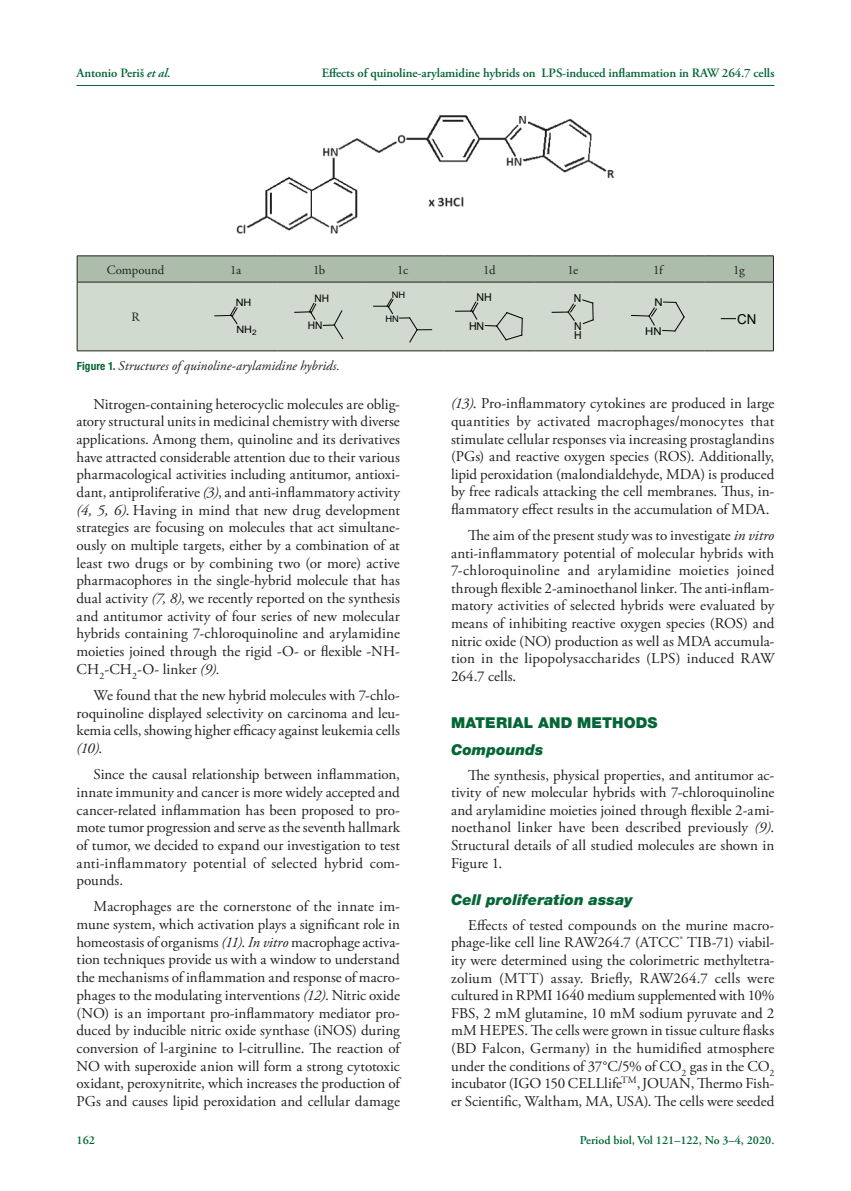
<style>
.page{position:relative;width:851px;height:1191px;background:#fff}
.page>*{position:absolute;margin:0;border:0;box-sizing:border-box;transform-origin:0 0}
.t1{font:15px/17.7px "Adobe Garamond Pro";letter-spacing:.005em;color:#231f20;text-align:justify}
.t2{font:italic 900 15px "Helvetica Neue LT Pro";letter-spacing:.005em;color:#046636}
.t3{font:900 15px "Helvetica Neue LT Pro";letter-spacing:.01em;color:#046636}
.t4{font:13.65px "Arial";color:#000001}
.t5{font:italic 13.5px "Adobe Garamond Pro";letter-spacing:.005em;color:#231f20}
.t6{font:600 12.75px "Adobe Garamond Pro";letter-spacing:-.01em;color:#046636}
.t7{font:12.75px "Adobe Garamond Pro";letter-spacing:-.015em;color:#231f20}
.t8{font:600 12px "Adobe Garamond Pro";color:#046636}
.t9{font:10.95px "Arial";color:#000001}
.t10{font:10.95px/9.1px "Arial";color:#000001;scale:.96 1}
.t11{font:10.65px "Arial";color:#000001;scale:1.06 1}
.t12{font:10.35px "Arial";color:#000001}
.t13{font:10.2px "Arial";color:#000001;scale:1.07 1}
.t14{font:9px "Arial";color:#000001;scale:1.04 1}
.s1{font-style:italic}
.s2{font-family:"Helvetica Neue LT Pro";font-weight:700;font-style:normal;font-stretch:condensed;font-size:11.25px;color:#046636}
</style>
<div class="page">
<hr style="left:77px;top:85px;width:697px;height:1px;background:#046636">
<img style="left:236px;top:115px;width:378px;height:119px">
<div style="left:78px;top:283px;width:695px;height:67px;background:#d0dacf"></div>
<hr style="left:77px;top:282px;width:117px;height:1px;background:#231f20">
<hr style="left:194px;top:282px;width:83px;height:1px;background:#231f20">
<hr style="left:277px;top:282px;width:84px;height:1px;background:#231f20">
<hr style="left:361px;top:282px;width:83px;height:1px;background:#231f20">
<hr style="left:444px;top:282px;width:90px;height:1px;background:#231f20">
<hr style="left:534px;top:282px;width:77px;height:1px;background:#231f20">
<hr style="left:611px;top:282px;width:93px;height:1px;background:#231f20">
<hr style="left:704px;top:282px;width:69px;height:1px;background:#231f20">
<svg style="left:77px;top:256px;width:697px;height:26px;background:#a7b9a6"></svg>
<hr style="left:77px;top:282px;width:1px;height:69px;background:#231f20">
<hr style="left:773px;top:282px;width:1px;height:69px;background:#231f20">
<hr style="left:77px;top:350px;width:117px;height:1px;background:#231f20">
<hr style="left:194px;top:350px;width:83px;height:1px;background:#231f20">
<hr style="left:277px;top:350px;width:84px;height:1px;background:#231f20">
<hr style="left:361px;top:350px;width:83px;height:1px;background:#231f20">
<hr style="left:444px;top:350px;width:90px;height:1px;background:#231f20">
<hr style="left:534px;top:350px;width:77px;height:1px;background:#231f20">
<hr style="left:611px;top:350px;width:93px;height:1px;background:#231f20">
<hr style="left:704px;top:350px;width:69px;height:1px;background:#231f20">
<svg style="left:214px;top:306px;width:24px;height:19px"></svg>
<svg style="left:294px;top:302px;width:22px;height:18px"></svg>
<svg style="left:323px;top:310px;width:21px;height:30px"></svg>
<svg style="left:373px;top:298px;width:58px;height:45px;background:#c8d1c7"></svg>
<svg style="left:455px;top:301px;width:23px;height:19px"></svg>
<svg style="left:484px;top:311px;width:39px;height:30px"></svg>
<svg style="left:552px;top:299px;width:42px;height:25px"></svg>
<svg style="left:630px;top:301px;width:55px;height:31px;background:#c2cbc1"></svg>
<svg style="left:721px;top:318px;width:14px;height:1px"></svg>
<p class="t6" style="left:77px;top:65px;width:95px">Antonio Periš <span class="s1">et al.</span></p>
<p class="t6" style="left:322px;top:65px;width:454px">Effects of quinoline-arylamidine hybrids on LPS-induced inflammation in RAW 264.7 cells</p>
<p class="t7" style="left:107px;top:262px;width:59px">Compound</p>
<p class="t7" style="left:230px;top:262px;width:13px">1a</p>
<p class="t7" style="left:313px;top:262px;width:14px">1b</p>
<p class="t7" style="left:397px;top:262px;width:12px">1c</p>
<p class="t7" style="left:483px;top:262px;width:14px">1d</p>
<p class="t7" style="left:567px;top:262px;width:12px">1e</p>
<p class="t7" style="left:653px;top:262px;width:11px">1f</p>
<p class="t7" style="left:733px;top:262px;width:13px">1g</p>
<p class="t7" style="left:131px;top:309px;width:10px">R</p>
<p class="t13" style="left:236px;top:322px;width:20px">NH<sub>2</sub></p>
<p class="t14" style="left:392px;top:288px;width:14px">NH</p>
<p class="t9" style="left:476px;top:289px;width:17px">NH</p>
<p class="t12" style="left:314px;top:291px;width:16px">NH</p>
<p class="t10" style="left:573px;top:294px;width:9px">N</p>
<p class="t11" style="left:654px;top:295px;width:9px">N</p>
<p class="t11" style="left:645px;top:323px;width:17px">HN</p>
<p class="t13" style="left:236px;top:295px;width:16px">NH</p>
<p class="t4" style="left:737px;top:310px;width:21px">CN</p>
<p class="t14" style="left:385px;top:312px;width:14px">HN</p>
<p class="t10" style="left:574px;top:321px;width:9px">N<br>H</p>
<p class="t9" style="left:469px;top:318px;width:17px">HN</p>
<p class="t12" style="left:308px;top:319px;width:16px">HN</p>
<p class="t5" style="left:77px;top:358px;width:264px"><span class="s2">Figure 1.</span> Structures of quinoline-arylamidine hybrids.</p>
<p class="t1" style="left:77px;top:395px;width:325px;text-indent:17px">Nitrogen-containing heterocyclic molecules are oblig&shy;atory structural units in medicinal chemistry with diverse applications. Among them, quinoline and its derivatives have attracted considerable attention due to their various pharmacological activities including antitumor, antioxi&shy;dant, antiproliferative <span class="s1">(3)</span>, and anti-inflammatory activity <span class="s1">(4, 5, 6)</span>. Having in mind that new drug development strategies are focusing on molecules that act simultane&shy;ously on multiple targets, either by a combination of at least two drugs or by combining two (or more) active pharmacophores in the single-hybrid molecule that has dual activity <span class="s1">(7, 8)</span>, we recently reported on the synthesis and antitumor activity of four series of new molecular hybrids containing 7-chloroquinoline and arylamidine moieties joined through the rigid -O- or flexible -NH-CH<sub>2</sub>-CH<sub>2</sub>-O- linker <span class="s1">(9).</span></p>
<p class="t1" style="left:77px;top:687px;width:325px;text-indent:17px">We found that the new hybrid molecules with 7-chlo&shy;roquinoline displayed selectivity on carcinoma and leu&shy;kemia cells, showing higher efficacy against leukemia cells <span class="s1">(10)</span>.</p>
<p class="t1" style="left:77px;top:766px;width:325px;text-indent:17px">Since the causal relationship between inflammation, innate immunity and cancer is more widely accepted and cancer-related inflammation has been proposed to pro&shy;mote tumor progression and serve as the seventh hallmark of tumor, we decided to expand our investigation to test anti-inflammatory potential of selected hybrid com&shy;pounds.</p>
<p class="t1" style="left:77px;top:898px;width:325px;text-indent:17px">Macrophages are the cornerstone of the innate im&shy;mune system, which activation plays a significant role in homeostasis of organisms <span class="s1">(11)</span>. <span class="s1">In vitro</span> macrophage activa&shy;tion techniques provide us with a window to understand the mechanisms of inflammation and response of macro&shy;phages to the modulating interventions <span class="s1">(12)</span>. Nitric oxide (NO) is an important pro-inflammatory mediator pro&shy;duced by inducible nitric oxide synthase (iNOS) during conversion of l-arginine to l-citrulline. The reaction of NO with superoxide anion will form a strong cytotoxic oxidant, peroxynitrite, which increases the production of PGs and causes lipid peroxidation and cellular damage</p>
<p class="t1" style="left:451px;top:395px;width:325px"><span class="s1">(13)</span>. Pro-inflammatory cytokines are produced in large quantities by activated macrophages/monocytes that stimulate cellular responses via increasing prostaglandins (PGs) and reactive oxygen species (ROS). Additionally, lipid peroxidation (malondialdehyde, MDA) is produced by free radicals attacking the cell membranes. Thus, in&shy;flammatory effect results in the accumulation of MDA.</p>
<p class="t1" style="left:451px;top:527px;width:325px;text-indent:17px">The aim of the present study was to investigate <span class="s1">in vitro </span>anti-inflammatory potential of molecular hybrids with 7-chloroquinoline and arylamidine moieties joined through flexible 2-aminoethanol linker. The anti-inflam&shy;matory activities of selected hybrids were evaluated by means of inhibiting reactive oxygen species (ROS) and nitric oxide (NO) production as well as MDA accumula&shy;tion in the lipopolysaccharides (LPS) induced RAW 264.7 cells.</p>
<p class="t3" style="left:451px;top:713px;width:208px">MATERIAL AND METHODS</p>
<p class="t2" style="left:451px;top:740px;width:94px">Compounds</p>
<p class="t1" style="left:451px;top:766px;width:325px;text-indent:17px">The synthesis, physical properties, and antitumor ac&shy;tivity of new molecular hybrids with 7-chloroquinoline and arylamidine moieties joined through flexible 2-ami&shy;noethanol linker have been described previously <span class="s1">(9)</span>.<br>Structural details of all studied molecules are shown in Figure 1.</p>
<p class="t2" style="left:451px;top:890px;width:183px">Cell proliferation assay</p>
<p class="t1" style="left:451px;top:916px;width:325px;text-indent:17px">Effects of tested compounds on the murine macro&shy;phage-like cell line RAW264.7 (ATCC<sup>®</sup> TIB-71) viabil&shy;ity were determined using the colorimetric methyltetra&shy;zolium (MTT) assay. Briefly, RAW264.7 cells were cultured in RPMI 1640 medium supplemented with 10% FBS, 2 mM glutamine, 10 mM sodium pyruvate and 2 mM HEPES. The cells were grown in tissue culture flasks (BD Falcon, Germany) in the humidified atmosphere under the conditions of 37°C/5% of CO<sub>2</sub> gas in the CO<sub>2 </sub>incubator (IGO 150 CELLlife<sup>TM</sup>,JOUAN, Thermo Fish&shy;er Scientific, Waltham, MA, USA). The cells were seeded</p>
<p class="t8" style="left:77px;top:1133px;width:20px">162</p>
<p class="t8" style="left:579px;top:1133px;width:196px">Period biol, Vol 121–122, No 3–4, 2020.</p>
</div>
